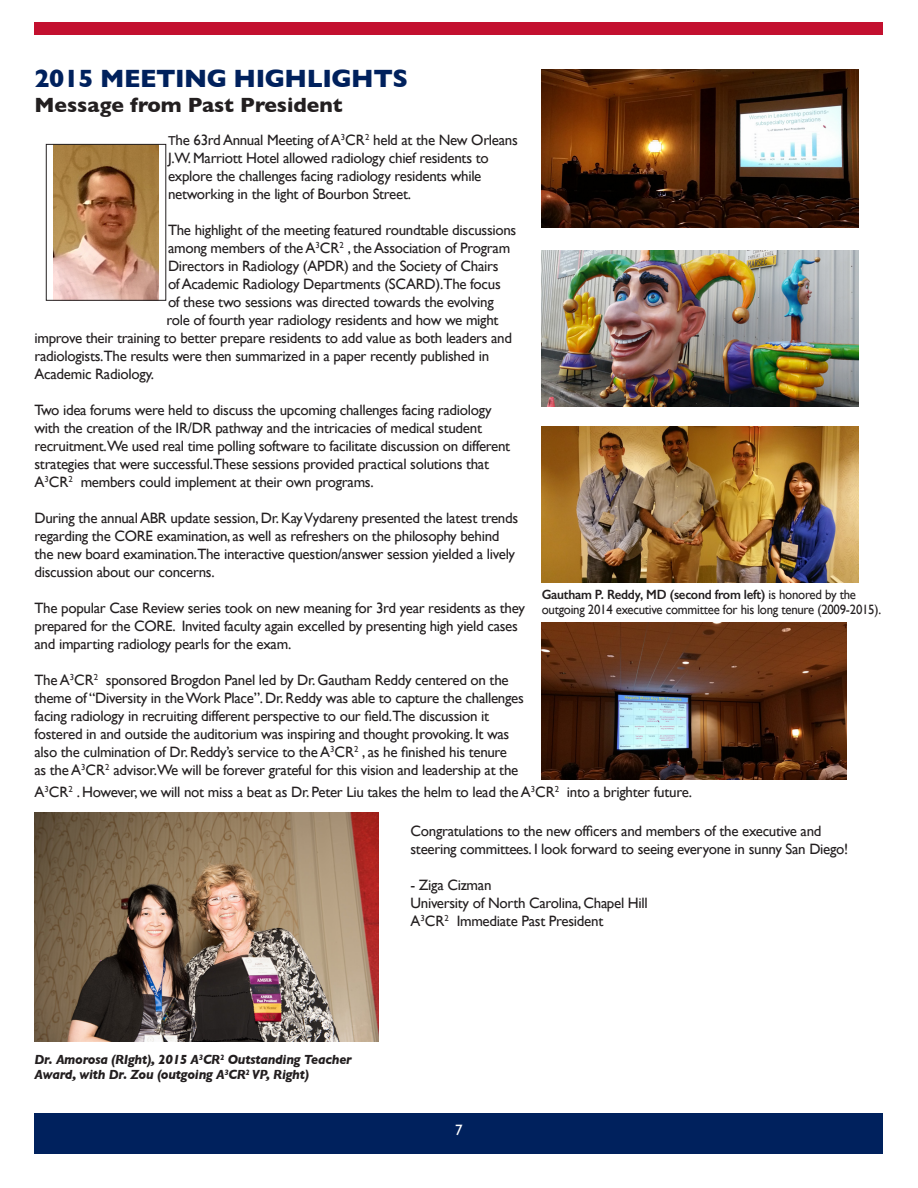
<style>
.page{position:relative;width:918px;height:1188px;background:#fff}
.page>*{position:absolute;margin:0;border:0;box-sizing:border-box;transform-origin:0 0}
.t1{font:700 25.5px "Gill Sans";letter-spacing:-.02em;color:#00215d}
.t2{font:700 21px "Gill Sans";color:#231f20}
.t3{font:15px/18px "Gill Sans";letter-spacing:-.02em;color:#231f20}
.t4{font:15px "Gill Sans";color:#fff}
.t5{font:13.5px/15px "Gill Sans";letter-spacing:-.02em;color:#231f20;scale:.95 1}
.t6{font:italic 700 13.5px/15px "Gill Sans";letter-spacing:-.02em;color:#231f20;scale:.95 1}
.s1{font-size:12.9px}
.s2{font-weight:600}
</style>
<div class="page">
<div style="left:34px;top:22px;width:850px;height:12px;background:#c3102f"></div>
<div style="left:34px;top:1113px;width:850px;height:41px;background:#00215d"></div>
<img style="left:34px;top:812px;width:345px;height:230px">
<img style="left:54px;top:146px;width:104px;height:153px">
<div style="left:46px;top:144px;width:120px;height:157px;border:1px solid #231f20"></div>
<img style="left:542px;top:69px;width:317px;height:159px">
<img style="left:542px;top:250px;width:317px;height:157px">
<img style="left:542px;top:426px;width:317px;height:157px">
<img style="left:542px;top:623px;width:304px;height:156px">
<p class="t1" style="left:34px;top:58px;width:375px">2015 MEETING HIGHLIGHTS</p>
<p class="t2" style="left:34px;top:88px;width:310px">Message from Past President</p>
<p class="t3" style="left:168px;top:130px;width:351px"><span class="s1">T</span>he 63rd Annual Meeting of A<sup>3</sup>CR<sup>2</sup> held at the New Orleans J.W. Marriott Hotel allowed radiology chief residents to explore the challenges facing radiology residents while networking in the light of Bourbon Street.</p>
<p class="t3" style="left:168px;top:220px;width:350px">The highlight of the meeting featured roundtable discussions</p>
<p class="t3" style="left:168px;top:238px;width:344px">among members of the A<sup>3</sup>CR<sup>2</sup> , the Association of Program</p>
<p class="t3" style="left:168px;top:256px;width:332px">Directors in Radiology (APDR) and the Society of Chairs</p>
<p class="t3" style="left:168px;top:274px;width:334px">of Academic Radiology Departments (SCARD).The focus</p>
<p class="t3" style="left:168px;top:292px;width:327px">of these two sessions was directed towards the evolving</p>
<p class="t3" style="left:166px;top:310px;width:334px">role of fourth year radiology residents and how we might</p>
<p class="t3" style="left:34px;top:328px;width:479px">improve their training to better prepare residents to add value as both leaders and</p>
<p class="t3" style="left:34px;top:346px;width:456px">radiologists.The results were then summarized in a paper recently published in</p>
<p class="t3" style="left:34px;top:364px;width:121px">Academic Radiology.</p>
<p class="t3" style="left:34px;top:400px;width:477px">Two idea forums were held to discuss the upcoming challenges facing radiology with the creation of the IR/DR pathway and the intricacies of medical student recruitment.We used real time polling software to facilitate discussion on different strategies that were successful.These sessions provided practical solutions that A<sup>3</sup>CR<sup>2</sup> members could implement at their own programs.</p>
<p class="t3" style="left:34px;top:508px;width:485px">During the annual ABR update session, Dr. Kay Vydareny presented the latest trends regarding the CORE examination, as well as refreshers on the philosophy behind the new board examination.The interactive question/answer session yielded a lively discussion about our concerns.</p>
<p class="t3" style="left:34px;top:598px;width:492px">The popular Case Review series took on new meaning for 3rd year residents as they prepared for the CORE. Invited faculty again excelled by presenting high yield cases and imparting radiology pearls for the exam.</p>
<p class="t3" style="left:34px;top:670px;width:491px">The A<sup>3</sup>CR<sup>2</sup> sponsored Brogdon Panel led by Dr. Gautham Reddy centered on the theme of “Diversity in the Work Place”. Dr. Reddy was able to capture the challenges facing radiology in recruiting different perspective to our field.The discussion it fostered in and outside the auditorium was inspiring and thought provoking. It was also the culmination of Dr. Reddy’s service to the A<sup>3</sup>CR<sup>2</sup> , as he finished his tenure<br>as the A<sup>3</sup>CR<sup>2</sup> advisor.We will be forever grateful for this vision and leadership at the</p>
<p class="t5" style="left:542px;top:587px;width:359px"><span class="s2">Gautham P. Reddy, MD (second from left)</span> is honored by the outgoing 2014 executive committee for his long tenure (2009-2015).</p>
<p class="t3" style="left:34px;top:783px;width:659px">A<sup>3</sup>CR<sup>2</sup> . However, we will not miss a beat as Dr. Peter Liu takes the helm to lead the A<sup>3</sup>CR<sup>2</sup> into a brighter future.</p>
<p class="t6" style="left:34px;top:1052px;width:335px">Dr. Amorosa (RIght), 2015 A<sup>3</sup>CR<sup>2</sup> Outstanding Teacher<br>Award, with Dr. Zou (outgoing A<sup>3</sup>CR<sup>2</sup> VP, Right)</p>
<p class="t3" style="left:411px;top:821px;width:439px">Congratulations to the new officers and members of the executive and steering committees. I look forward to seeing everyone in sunny San Diego!</p>
<p class="t3" style="left:411px;top:875px;width:82px">- Ziga Cizman</p>
<p class="t3" style="left:411px;top:893px;width:239px">University of North Carolina, Chapel Hill</p>
<p class="t3" style="left:411px;top:911px;width:194px">A<sup>3</sup>CR<sup>2</sup> Immediate Past President</p>
<p class="t4" style="left:455px;top:1121px;width:9px">7</p>
</div>
